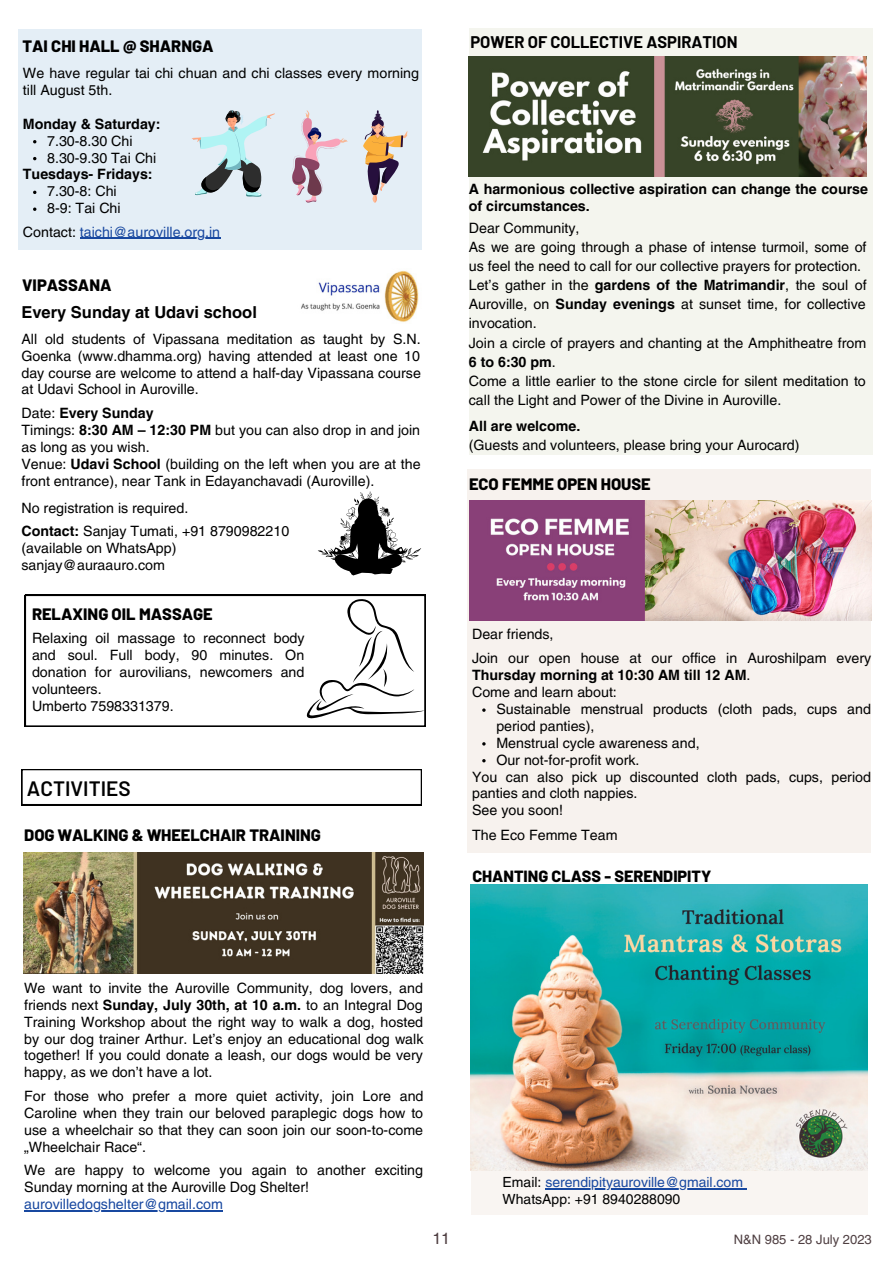
<style>
.page{position:relative;width:893px;height:1264px;background:#fff}
.page>*{position:absolute;margin:0;border:0;box-sizing:border-box;transform-origin:0 0}
.t1{font:600 20.85px "Barlow";color:#000}
.t2{font:800 16.5px "Barlow";color:#000}
.t3{font:700 16.5px "Barlow";color:#000}
.t4{font:700 16.5px "Helvetica LT Pro";color:#000}
.t5{font:800 16.2px "Barlow";color:#000}
.t6{font:16.05px "Helvetica LT Pro";color:#4e3e41}
.t7{font:14.25px/16.8px "Helvetica LT Pro";color:#000}
.t8{font:700 14.25px/16.8px "Helvetica LT Pro";color:#000}
.t9{font:14.25px "Helvetica LT Pro";color:#1848a0}
.t10{font:13.95px "Helvetica LT Pro";color:#1848a0}
.t11{font:13.95px "Helvetica LT Pro";color:#000}
.t12{font:13.05px "Helvetica LT Pro";color:#4e3e41}
.s1{color:#000}
.s2{font-weight:400}
.s3{font-weight:700}
</style>
<div class="page">
<div style="left:18px;top:29px;width:404px;height:220px;background:#e4eef6"></div>
<svg style="left:33px;top:207px;width:3px;height:4px"></svg>
<hr style="left:80px;top:238px;width:140px;height:1px;background:#1848a0">
<svg style="left:192px;top:110px;width:83px;height:87px"></svg>
<svg style="left:292px;top:110px;width:55px;height:93px"></svg>
<svg style="left:363px;top:110px;width:44px;height:93px"></svg>
<img style="left:301px;top:271px;width:118px;height:51px">
<svg style="left:318px;top:491px;width:103px;height:84px"></svg>
<svg style="left:25px;top:595px;width:400px;height:131px"></svg>
<img style="left:470px;top:884px;width:397px;height:286px">
<div style="left:470px;top:1171px;width:397px;height:43px;background:#f6f0ec"></div>
<hr style="left:545px;top:1188px;width:198px;height:1px;background:#1848a0">
<div style="left:466px;top:469px;width:404px;height:383px;background:#f6f0ec"></div>
<img style="left:469px;top:500px;width:402px;height:120px">
<div style="left:469px;top:29px;width:403px;height:426px;background:#f3f4ec"></div>
<img style="left:469px;top:56px;width:397px;height:120px">
<svg style="left:22px;top:769px;width:400px;height:36px"></svg>
<img style="left:23px;top:852px;width:400px;height:121px">
<hr style="left:24px;top:1209px;width:199px;height:2px;background:#1848a0">
<p class="t2" style="left:22px;top:36px;width:193px">TAI CHI HALL @ SHARNGA</p>
<p class="t7" style="left:23px;top:66px;width:397px">We have regular tai chi chuan and chi classes every morning till August 5th.</p>
<p class="t8" style="left:23px;top:117px;width:139px">Monday &amp; Saturday:</p>
<p class="t8" style="left:23px;top:167px;width:131px">Tuesdays- Fridays:</p>
<p class="t7" style="left:47px;top:134px;width:87px">7.30-8.30 Chi</p>
<p class="t7" style="left:47px;top:150px;width:111px">8.30-9.30 Tai Chi</p>
<p class="t7" style="left:47px;top:184px;width:71px">7.30-8: Chi</p>
<p class="t7" style="left:47px;top:201px;width:75px">8-9: Tai Chi</p>
<p class="t9" style="left:23px;top:226px;width:199px"><span class="s1">Contact:</span> taichi@auroville.org.in</p>
<p class="t2" style="left:22px;top:275px;width:91px">VIPASSANA</p>
<p class="t4" style="left:21px;top:306px;width:237px">Every Sunday at Udavi school</p>
<p class="t7" style="left:21px;top:332px;width:401px;text-align:justify">All old students of Vipassana meditation as taught by S.N.<br>Goenka (www.dhamma.org) having attended at least one 10 day course are welcome to attend a half-day Vipassana course at Udavi School in Auroville.</p>
<p class="t8" style="left:21px;top:406px;width:134px"><span class="s2">Date:</span> Every Sunday</p>
<p class="t7" style="left:21px;top:423px;width:400px">Timings: <span class="s3">8:30 AM – 12:30 PM</span> but you can also drop in and join as long as you wish.</p>
<p class="t7" style="left:21px;top:456px;width:400px">Venue: <span class="s3">Udavi School</span> (building on the left when you are at the front entrance), near Tank in Edayanchavadi (Auroville).</p>
<p class="t7" style="left:21px;top:501px;width:168px">No registration is required.</p>
<p class="t7" style="left:21px;top:524px;width:269px"><span class="s3">Contact:</span> Sanjay Tumati, +91 8790982210 (available on WhatsApp) sanjay@auraauro.com</p>
<p class="t2" style="left:32px;top:603px;width:182px">RELAXING OIL MASSAGE</p>
<p class="t7" style="left:32px;top:631px;width:274px;text-align:justify">Relaxing oil massage to reconnect body and soul. Full body, 90 minutes. On donation for aurovilians, newcomers and volunteers.</p>
<p class="t7" style="left:32px;top:698px;width:143px">Umberto 7598331379.</p>
<p class="t1" style="left:27px;top:775px;width:105px">ACTIVITIES</p>
<p class="t2" style="left:24px;top:824px;width:298px">DOG WALKING &amp; WHEELCHAIR TRAINING</p>
<p class="t3" style="left:470px;top:31px;width:269px">POWER OF COLLECTIVE ASPIRATION</p>
<p class="t8" style="left:469px;top:182px;width:401px">A harmonious collective aspiration can change the course of circumstances.</p>
<p class="t7" style="left:469px;top:221px;width:112px">Dear Community,</p>
<p class="t7" style="left:469px;top:239px;width:399px;line-height:19px">As we are going through a phase of intense turmoil, some of us feel the need to call for our collective prayers for protection.</p>
<p class="t7" style="left:469px;top:277px;width:399px;line-height:19px;text-align:justify">Let’s gather in the <span class="s3">gardens of the Matrimandir</span>, the soul of Auroville, on <span class="s3">Sunday evenings</span> at sunset time, for collective invocation.</p>
<p class="t7" style="left:469px;top:334px;width:399px;line-height:19px">Join a circle of prayers and chanting at the Amphitheatre from<br><span class="s3">6 to 6:30 pm</span>.</p>
<p class="t7" style="left:469px;top:372px;width:398px;line-height:19px">Come a little earlier to the stone circle for silent meditation to call the Light and Power of the Divine in Auroville.</p>
<p class="t8" style="left:469px;top:419px;width:113px">All are welcome.</p>
<p class="t7" style="left:469px;top:438px;width:332px">(Guests and volunteers, please bring your Aurocard)</p>
<p class="t2" style="left:469px;top:474px;width:183px">ECO FEMME OPEN HOUSE</p>
<p class="t7" style="left:472px;top:626px;width:83px">Dear friends,</p>
<p class="t7" style="left:472px;top:651px;width:401px">Join our open house at our office in Auroshilpam every<br><span class="s3">Thursday morning at 10:30 AM till 12 AM</span>.</p>
<p class="t7" style="left:472px;top:685px;width:146px">Come and learn about:</p>
<p class="t7" style="left:496px;top:702px;width:376px">Sustainable menstrual products (cloth pads, cups and period panties),</p>
<p class="t7" style="left:496px;top:735px;width:205px">Menstrual cycle awareness and,</p>
<p class="t7" style="left:496px;top:752px;width:145px">Our not-for-profit work.</p>
<p class="t7" style="left:472px;top:769px;width:400px">You can also pick up discounted cloth pads, cups, period panties and cloth nappies.</p>
<p class="t7" style="left:472px;top:803px;width:92px">See you soon!</p>
<p class="t7" style="left:472px;top:828px;width:147px">The Eco Femme Team</p>
<p class="t5" style="left:472px;top:865px;width:240px">CHANTING CLASS - SERENDIPITY</p>
<p class="t7" style="left:24px;top:980px;width:401px;text-align:justify">We want to invite the Auroville Community, dog lovers, and friends next <span class="s3">Sunday, July 30th, at 10 a.m.</span> to an Integral Dog Training Workshop about the right way to walk a dog, hosted by our dog trainer Arthur. Let’s enjoy an educational dog walk together! If you could donate a leash, our dogs would be very happy, as we don’t have a lot.</p>
<p class="t7" style="left:24px;top:1088px;width:401px;text-align:justify">For those who prefer a more quiet activity, join Lore and Caroline when they train our beloved paraplegic dogs how to use a wheelchair so that they can soon join our soon-to-come „Wheelchair Race“.</p>
<p class="t7" style="left:24px;top:1163px;width:400px">We are happy to welcome you again to another exciting<br>Sunday morning at the Auroville Dog Shelter!</p>
<p class="t9" style="left:24px;top:1198px;width:200px">aurovilledogshelter@gmail.com</p>
<p class="t6" style="left:432px;top:1232px;width:19px">11</p>
<p class="t10" style="left:502px;top:1177px;width:242px"><span class="s1">Email:</span> serendipityauroville@gmail.com</p>
<p class="t11" style="left:502px;top:1193px;width:179px">WhatsApp: +91 8940288090</p>
<p class="t12" style="left:733px;top:1234px;width:140px">N&amp;N 985 - 28 July 2023</p>
</div>
